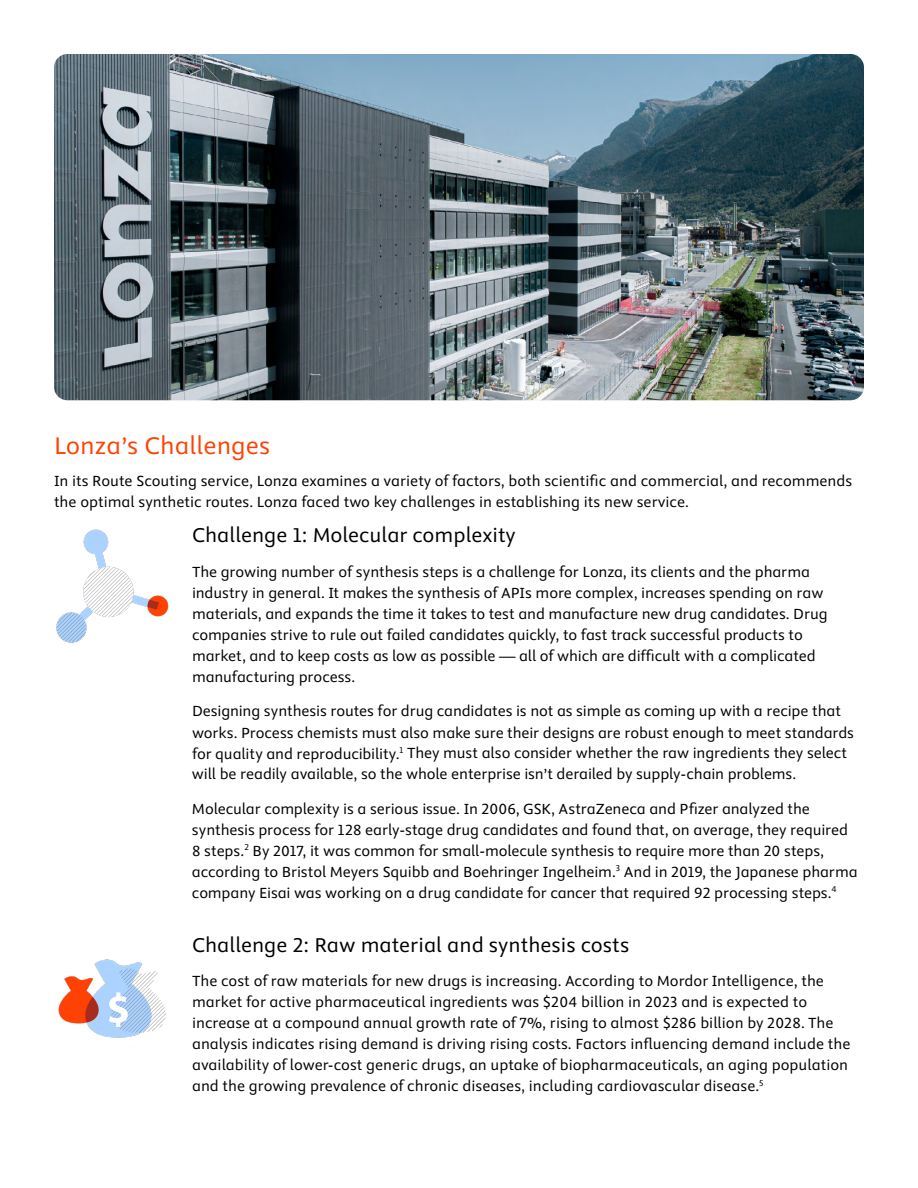
<style>
.page{position:relative;width:918px;height:1188px;background:#fff}
.page>*{position:absolute;margin:0;border:0;box-sizing:border-box;transform-origin:0 0}
.t1{font:27px "Elsevier Sans";color:#ff4203}
.t2{font:22.5px "Elsevier Sans";color:#000}
.t3{font:16.5px/21px "Elsevier Sans";letter-spacing:-.005em;color:#000}
</style>
<div class="page">
<img style="left:54px;top:54px;width:810px;height:346px">
<img style="left:56px;top:529px;width:113px;height:114px">
<img style="left:58px;top:959px;width:108px;height:79px">
<h1 class="t1" style="left:54px;top:431px;width:218px">Lonza’s Challenges</h1>
<p class="t3" style="left:54px;top:471px;width:800px">In its Route Scouting service, Lonza examines a variety of factors, both scientific and commercial, and recommends the optimal synthetic routes. Lonza faced two key challenges in establishing its new service.</p>
<h2 class="t2" style="left:192px;top:523px;width:325px">Challenge 1: Molecular complexity</h2>
<p class="t3" style="left:192px;top:562px;width:637px">The growing number of synthesis steps is a challenge for Lonza, its clients and the pharma industry in general. It makes the synthesis of APIs more complex, increases spending on raw materials, and expands the time it takes to test and manufacture new drug candidates. Drug companies strive to rule out failed candidates quickly, to fast track successful products to market, and to keep costs as low as possible — all of which are difficult with a complicated manufacturing process.</p>
<p class="t3" style="left:192px;top:701px;width:664px">Designing synthesis routes for drug candidates is not as simple as coming up with a recipe that works. Process chemists must also make sure their designs are robust enough to meet standards for quality and reproducibility.<sup>1</sup> They must also consider whether the raw ingredients they select will be readily available, so the whole enterprise isn’t derailed by supply-chain problems.</p>
<p class="t3" style="left:192px;top:799px;width:667px">Molecular complexity is a serious issue. In 2006, GSK, AstraZeneca and Pfizer analyzed the synthesis process for 128 early-stage drug candidates and found that, on average, they required 8 steps.<sup>2</sup> By 2017, it was common for small-molecule synthesis to require more than 20 steps, according to Bristol Meyers Squibb and Boehringer Ingelheim.<sup>3</sup> And in 2019, the Japanese pharma company Eisai was working on a drug candidate for cancer that required 92 processing steps.<sup>4</sup></p>
<h2 class="t2" style="left:192px;top:933px;width:439px">Challenge 2: Raw material and synthesis costs</h2>
<p class="t3" style="left:192px;top:971px;width:660px">The cost of raw materials for new drugs is increasing. According to Mordor Intelligence, the market for active pharmaceutical ingredients was $204 billion in 2023 and is expected to increase at a compound annual growth rate of 7%, rising to almost $286 billion by 2028. The analysis indicates rising demand is driving rising costs. Factors influencing demand include the availability of lower-cost generic drugs, an uptake of biopharmaceuticals, an aging population and the growing prevalence of chronic diseases, including cardiovascular disease.<sup>5</sup></p>
</div>
